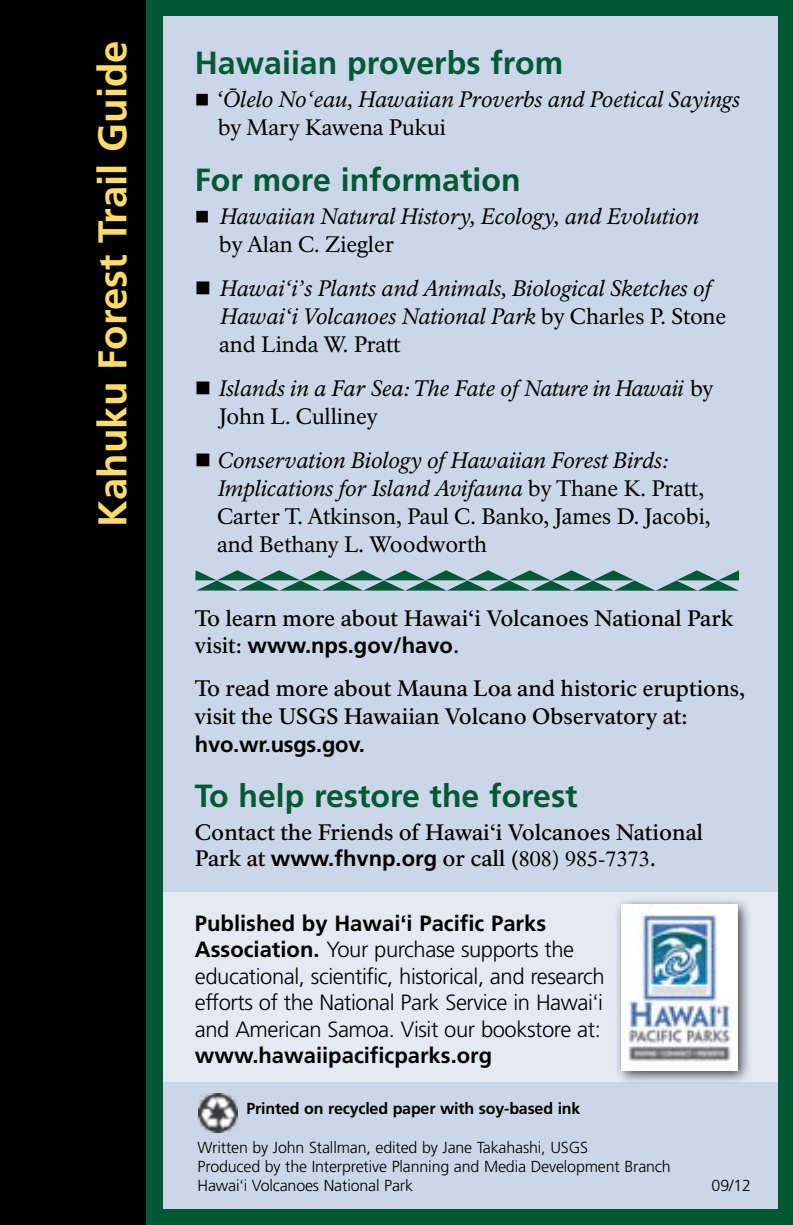
<style>
.page{position:relative;width:793px;height:1225px;background:#fff}
.page>*{position:absolute;margin:0;border:0;box-sizing:border-box;transform-origin:0 0}
.t1{font:700 40px "H Frutiger LT Std";color:#fedc65}
.t2{font:700 32px "H Frutiger LT Std";color:#005835}
.t3{font:italic 22px/28px "NPS Rawlinson OT Old";color:#000}
.t4{font:500 22px/26.6px "NPS Rawlinson OT Old";letter-spacing:-.005em;color:#000}
.t5{font:300 22px/26.6px "H Frutiger LT Std";letter-spacing:-.02em;color:#000}
.t6{font:22px "NPS Rawlinson OT Old";letter-spacing:-.005em;color:#000}
.t7{font:700 22px "H Frutiger LT Std";color:#000}
.t8{font:300 16px/19.2px "H Frutiger LT Std";letter-spacing:-.01em;color:#000}
.t9{font:700 16px "H Frutiger LT Std";letter-spacing:-.01em;color:#000}
.s1{font-style:normal}
.s2{font-family:"H Frutiger LT Std";font-weight:700}
.s3{font-family:"Times";font-weight:400}
.s4{font-weight:400}
.s5{font-weight:700}
</style>
<div class="page">
<hr style="left:792px;top:0;width:1px;height:65px;background:#005835">
<div style="left:0;top:0;width:792px;height:1224px;background:#005835"></div>
<div style="left:163px;top:16px;width:614px;height:1192px;background:#cbd7e8"></div>
<div style="left:0;top:0;width:145px;height:1224px;background:#000"></div>
<div style="left:163px;top:891px;width:614px;height:189px;background:#e4eaf3"></div>
<img style="left:198px;top:1093px;width:39px;height:39px">
<svg style="left:195px;top:570px;width:543px;height:20px"></svg>
<div style="left:614px;top:896px;width:138px;height:188px;background:#000;opacity:.75"></div>
<img style="left:621px;top:904px;width:116px;height:165px">
<p class="t1" style="left:89px;top:526px;width:487px;rotate:-90deg">Kahuku Forest Trail Guide</p>
<p class="t2" style="left:195px;top:44px;width:370px">Hawaiian proverbs from</p>
<p class="t3" style="left:218px;top:86px;width:523px;text-indent:-23px">■ ‘Ōlelo Noʻeau, Hawaiian Proverbs and Poetical Sayings <span class="s1">by Mary Kawena Pukui</span></p>
<p class="t2" style="left:195px;top:161px;width:327px">For more information</p>
<p class="t3" style="left:219px;top:203px;width:481px;text-indent:-24px">■ Hawaiian Natural History, Ecology, and Evolution <span class="s1">by Alan C. Ziegler</span></p>
<p class="t3" style="left:219px;top:275px;width:508px;text-indent:-24px">■ Hawaiʻi’s Plants and Animals, Biological Sketches of<br>Hawai‘i Volcanoes National Park <span class="s1">by Charles P. Stone and Linda W. Pratt</span></p>
<p class="t3" style="left:219px;top:375px;width:496px;text-indent:-24px">■ Islands in a Far Sea: The Fate of Nature in Hawaii <span class="s1">by<br>John L. Culliney</span></p>
<p class="t3" style="left:218px;top:447px;width:487px;text-indent:-23px">■ Conservation Biology of Hawaiian Forest Birds:<br>Implications for Island Avifauna <span class="s1">by Thane K. Pratt,</span></p>
<p class="t6" style="left:217px;top:503px;width:494px">Carter T. Atkinson, Paul C. Banko, James D. Jacobi,</p>
<p class="t6" style="left:217px;top:531px;width:271px">and Bethany L. Woodworth</p>
<p class="t4" style="left:195px;top:605px;width:540px">To learn more about Hawai‘i Volcanoes National Park visit: <span class="s2">www.nps.gov/havo</span>.</p>
<p class="t4" style="left:195px;top:674px;width:552px;line-height:28px">To read more about Mauna Loa and historic eruptions, visit the USGS Hawaiian Volcano Observatory at:</p>
<p class="t7" style="left:195px;top:731px;width:171px">hvo.wr.usgs.gov.</p>
<h2 class="t2" style="left:195px;top:776px;width:384px">To help restore the forest</h2>
<p class="t4" style="left:195px;top:819px;width:509px">Contact the Friends of Hawai‘i Volcanoes National<br>Park at <span class="s2">www.fhvnp.org</span> or call (<span class="s3">808</span><span class="s4">)</span> <span class="s3">985-7373</span>.</p>
<p class="t5" style="left:195px;top:909px;width:411px"><span class="s5">Published by Hawai‘i Pacific Parks Association.</span> Your purchase supports the educational, scientific, historical, and research efforts of the National Park Service in Hawai‘i and American Samoa. Visit our bookstore at:</p>
<p class="t7" style="left:195px;top:1042px;width:299px">www.hawaiipacificparks.org</p>
<p class="t9" style="left:246px;top:1098px;width:335px">Printed on recycled paper with soy-based ink</p>
<p class="t8" style="left:197px;top:1137px;width:474px">Written by John Stallman, edited by Jane Takahashi, USGS<br>Produced by the Interpretive Planning and Media Development Branch<br>Hawai‘i Volcanoes National Park</p>
<p class="t8" style="left:711px;top:1176px;width:41px">09/12</p>
</div>
